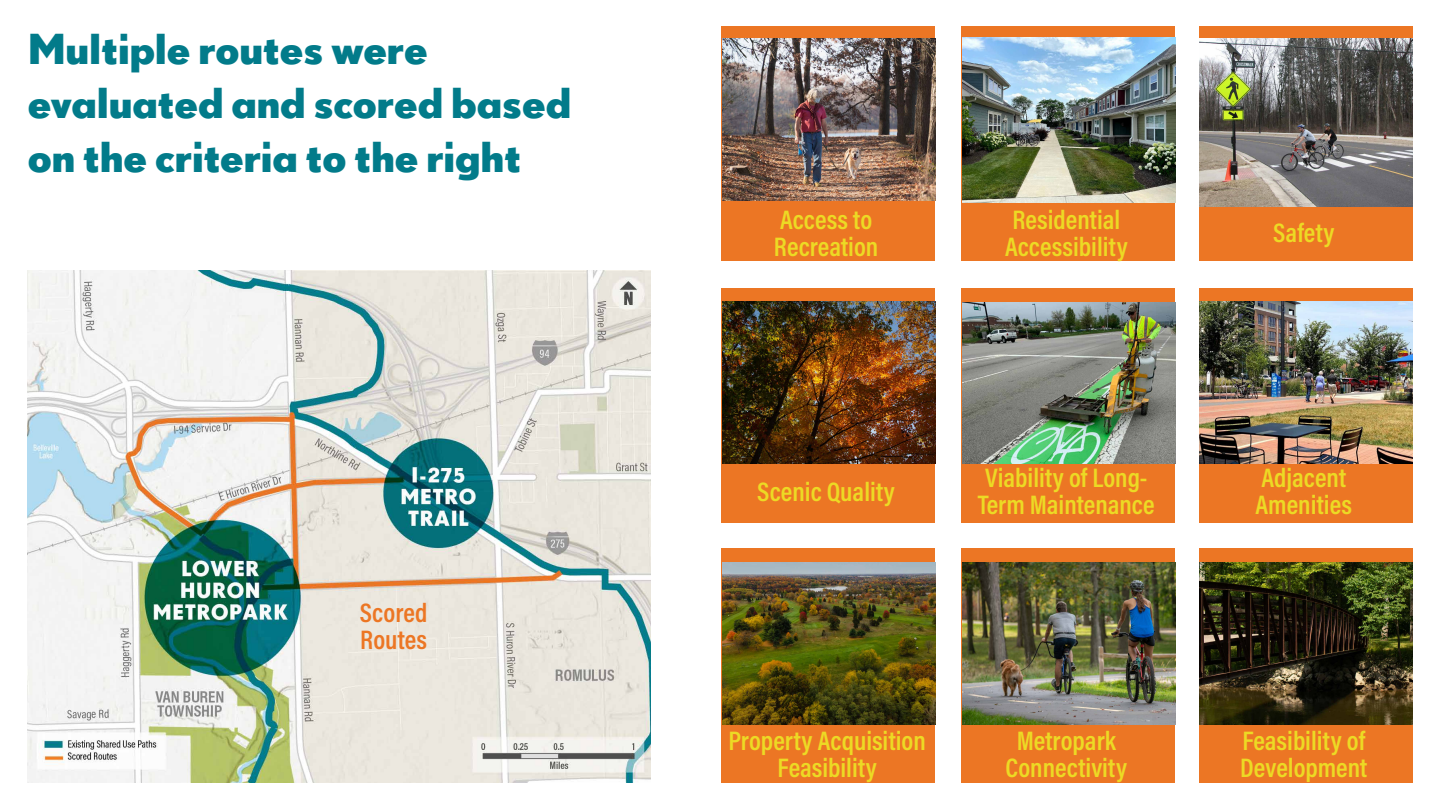
<style>
.page{position:relative;width:1440px;height:810px;background:#fff}
.page>*{position:absolute;margin:0;border:0;box-sizing:border-box;transform-origin:0 0}
.t1{font:700 45px/54px "Drescher Grotesk BT";color:#027b8a}
.t2{font:600 27px/27px "Acumin Pro Cond";color:#ecda24}
.t3{font:600 27px/27px "Acumin Pro Cond";letter-spacing:.005em;color:#ec7624}
</style>
<div class="page">
<div style="left:721px;top:26px;width:214px;height:234px;background:#ec7624"></div>
<img style="left:722px;top:39px;width:213px;height:162px">
<div style="left:721px;top:288px;width:214px;height:234px;background:#ec7624"></div>
<div style="left:962px;top:26px;width:213px;height:234px;background:#ec7624"></div>
<img style="left:962px;top:38px;width:214px;height:164px">
<div style="left:1199px;top:26px;width:213px;height:234px;background:#ec7624"></div>
<img style="left:1200px;top:39px;width:213px;height:168px">
<img style="left:722px;top:301px;width:213px;height:162px">
<div style="left:962px;top:289px;width:213px;height:234px;background:#ec7624"></div>
<img style="left:962px;top:302px;width:214px;height:161px">
<div style="left:1199px;top:289px;width:213px;height:234px;background:#ec7624"></div>
<img style="left:1200px;top:301px;width:213px;height:162px">
<div style="left:721px;top:548px;width:214px;height:235px;background:#ec7624"></div>
<img style="left:722px;top:562px;width:213px;height:162px">
<div style="left:962px;top:549px;width:213px;height:234px;background:#ec7624"></div>
<img style="left:962px;top:562px;width:214px;height:162px">
<div style="left:1199px;top:549px;width:213px;height:234px;background:#ec7624"></div>
<img style="left:1200px;top:562px;width:213px;height:162px">
<img style="left:27px;top:270px;width:623px;height:513px">
<h1 class="t1" style="left:28px;top:21px;width:545px">Multiple routes were evaluated and scored based on the criteria to the right</h1>
<p class="t3" style="left:360px;top:599px;width:69px">Scored<br>Routes</p>
<p class="t2" style="left:774px;top:205px;width:106px">Access to<br>Recreation</p>
<p class="t2" style="left:1005px;top:205px;width:124px">Residential<br>Accessibility</p>
<p class="t2" style="left:1273px;top:219px;width:63px">Safety</p>
<p class="t2" style="left:757px;top:477px;width:139px">Scenic Quality</p>
<p class="t2" style="left:978px;top:464px;width:178px">Viability of Long-<br>Term Maintenance</p>
<p class="t2" style="left:1255px;top:464px;width:98px">Adjacent<br>Amenities</p>
<p class="t2" style="left:728px;top:726px;width:199px;text-align:center">Property Acquisition<br>Feasibility</p>
<p class="t2" style="left:1006px;top:726px;width:123px;text-align:center">Metropark<br>Connectivity</p>
<p class="t2" style="left:1240px;top:726px;width:129px">Feasibility of<br>Development</p>
</div>
